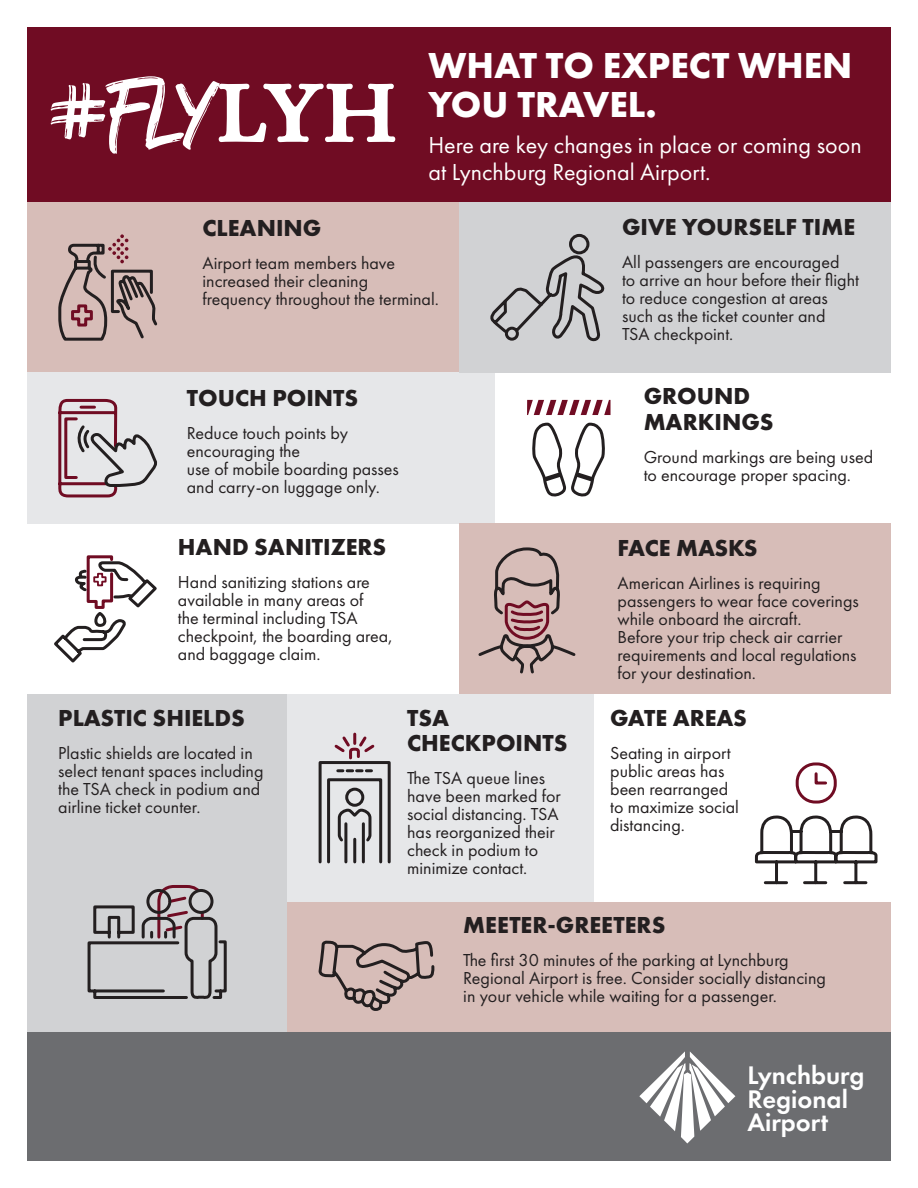
<style>
.page{position:relative;width:918px;height:1188px;background:#fff}
.page>*{position:absolute;margin:0;border:0;box-sizing:border-box;transform-origin:0 0}
.t1{font:700 37.5px/39px "Futura PT";color:#fff}
.t2{font:600 26.4px "Futura PT";color:#fff}
.t3{font:700 24px/25.5px "Futura PT";color:#231f20}
.t4{font:24px/27px "Futura PT";color:#fff}
.t5{font:700 24px "Futura PT";letter-spacing:-.025em;color:#231f20}
.t6{font:18px/18px "Futura PT";color:#231f20}
</style>
<div class="page">
<div style="left:27px;top:27px;width:864px;height:176px;background:#700c23"></div>
<div style="left:27px;top:202px;width:432px;height:171px;background:#d7bdb8"></div>
<div style="left:27px;top:694px;width:260px;height:340px;background:#d1d2d4"></div>
<div style="left:287px;top:694px;width:307px;height:208px;background:#e6e7e9"></div>
<div style="left:27px;top:373px;width:468px;height:151px;background:#e6e7e9"></div>
<div style="left:459px;top:202px;width:432px;height:171px;background:#d1d2d4"></div>
<div style="left:459px;top:524px;width:432px;height:170px;background:#d7bdb8"></div>
<div style="left:287px;top:902px;width:604px;height:130px;background:#d7bdb8"></div>
<svg style="left:478px;top:547px;width:98px;height:127px"></svg>
<svg style="left:87px;top:885px;width:140px;height:114px"></svg>
<svg style="left:58px;top:234px;width:100px;height:107px"></svg>
<svg style="left:54px;top:555px;width:103px;height:108px"></svg>
<svg style="left:318px;top:732px;width:117px;height:279px"></svg>
<svg style="left:58px;top:398px;width:99px;height:100px"></svg>
<svg style="left:490px;top:233px;width:115px;height:109px"></svg>
<svg style="left:532px;top:422px;width:73px;height:75px"></svg>
<svg style="left:527px;top:400px;width:84px;height:15px"></svg>
<svg style="left:795px;top:762px;width:42px;height:42px"></svg>
<svg style="left:754px;top:815px;width:124px;height:70px"></svg>
<svg style="left:51px;top:76px;width:344px;height:78px"></svg>
<div style="left:27px;top:1032px;width:864px;height:129px;background:#6c6d70"></div>
<svg style="left:639px;top:1051px;width:96px;height:92px"></svg>
<p class="t1" style="left:428px;top:45px;width:425px">WHAT TO EXPECT WHEN<br>YOU TRAVEL.</p>
<p class="t4" style="left:428px;top:132px;width:435px">Here are key changes in place or coming soon at Lynchburg Regional Airport.</p>
<p class="t3" style="left:202px;top:215px;width:120px">CLEANING</p>
<p class="t6" style="left:202px;top:254px;width:238px">Airport team members have increased their cleaning frequency throughout the terminal.</p>
<p class="t3" style="left:187px;top:385px;width:173px">TOUCH POINTS</p>
<p class="t6" style="left:187px;top:424px;width:214px">Reduce touch points by encouraging the<br>use of mobile boarding passes and carry-on luggage only.</p>
<p class="t3" style="left:178px;top:534px;width:210px">HAND SANITIZERS</p>
<p class="t6" style="left:178px;top:573px;width:217px">Hand sanitizing stations are available in many areas of<br>the terminal including TSA checkpoint, the boarding area, and baggage claim.</p>
<p class="t3" style="left:58px;top:705px;width:188px">PLASTIC SHIELDS</p>
<p class="t6" style="left:58px;top:744px;width:207px">Plastic shields are located in select tenant spaces including the TSA check in podium and airline ticket counter.</p>
<p class="t3" style="left:407px;top:705px;width:162px">TSA<br>CHECKPOINTS</p>
<p class="t6" style="left:407px;top:769px;width:155px">The TSA queue lines have been marked for social distancing. TSA has reorganized their check in podium to minimize contact.</p>
<p class="t3" style="left:622px;top:214px;width:235px">GIVE YOURSELF TIME</p>
<p class="t6" style="left:622px;top:253px;width:238px">All passengers are encouraged<br>to arrive an hour before their flight to reduce congestion at areas such as the ticket counter and<br>TSA checkpoint.</p>
<p class="t3" style="left:644px;top:383px;width:108px">GROUND</p>
<p class="t3" style="left:644px;top:408px;width:131px">MARKINGS</p>
<p class="t6" style="left:644px;top:448px;width:231px">Ground markings are being used to encourage proper spacing.</p>
<p class="t5" style="left:618px;top:533px;width:142px">FACE MASKS</p>
<p class="t6" style="left:618px;top:574px;width:243px">American Airlines is requiring passengers to wear face coverings while onboard the aircraft.<br>Before your trip check air carrier requirements and local regulations for your destination.</p>
<p class="t3" style="left:610px;top:704px;width:138px">GATE AREAS</p>
<p class="t6" style="left:610px;top:744px;width:130px">Seating in airport public areas has been rearranged to maximize social distancing.</p>
<p class="t3" style="left:463px;top:912px;width:204px">MEETER-GREETERS</p>
<p class="t6" style="left:463px;top:951px;width:364px">The first 30 minutes of the parking at Lynchburg<br>Regional Airport is free. Consider socially distancing in your vehicle while waiting for a passenger.</p>
<p class="t2" style="left:747px;top:1059px;width:119px">Lynchburg</p>
<p class="t2" style="left:747px;top:1082px;width:102px">Regional</p>
<p class="t2" style="left:747px;top:1105px;width:83px">Airport</p>
</div>
